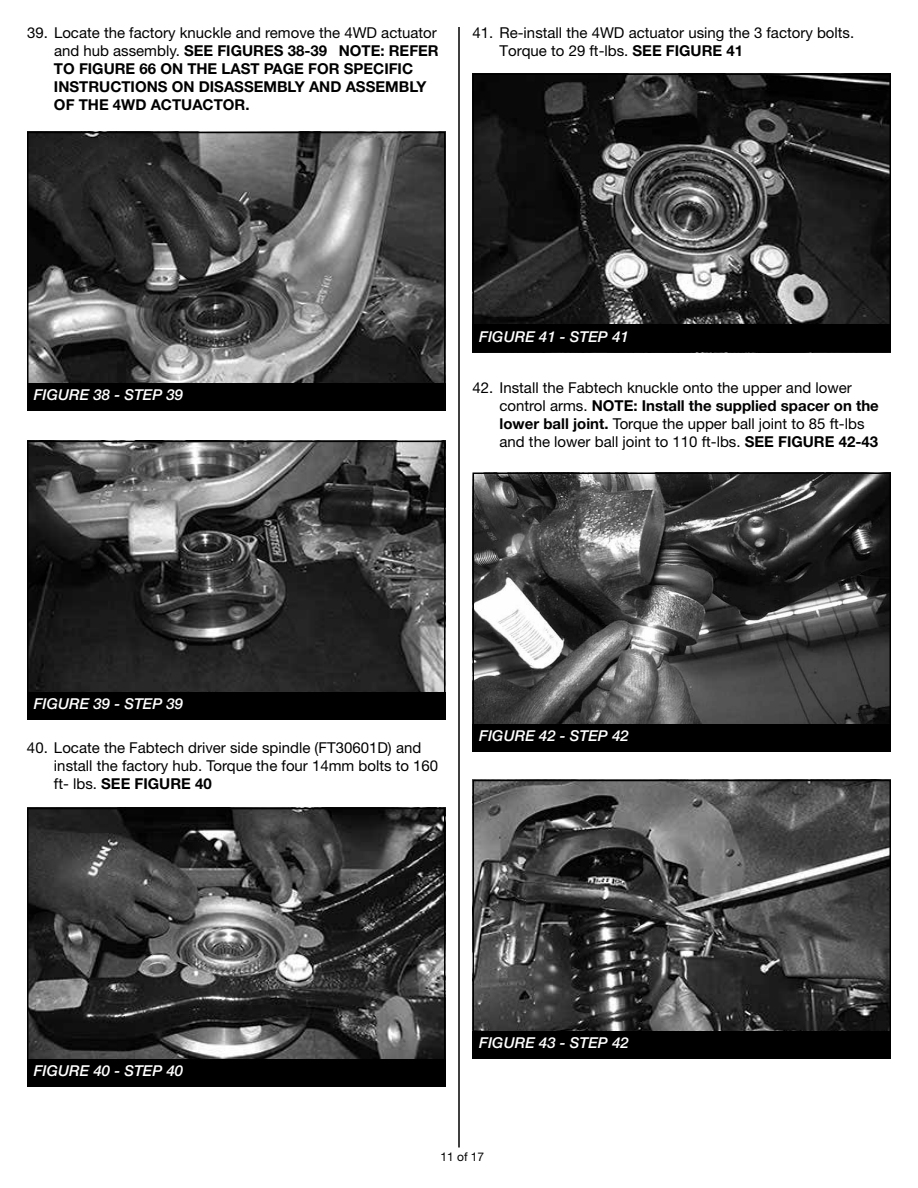
<style>
.page{position:relative;width:918px;height:1188px;background:#fff}
.page>*{position:absolute;margin:0;border:0;box-sizing:border-box;transform-origin:0 0}
.t1{font:15px/18px "Helvetica Neue LT Std";color:#000}
.t2{font:700 15px/18px "Helvetica Neue LT Std";color:#000}
.t3{font:italic 500 15px "Helvetica Neue LT Std";color:#fff}
.t4{font:12px "Helvetica Neue LT Std";color:#000}
.s1{font-weight:400}
.s2{font-weight:700}
</style>
<div class="page">
<hr style="left:458px;top:27px;width:2px;height:1121px;background:#000">
<img style="left:30px;top:135px;width:413px;height:248px">
<div style="left:27px;top:132px;width:419px;height:279px;border:2px solid #000"></div>
<div style="left:27px;top:383px;width:419px;height:28px;background:#000"></div>
<img style="left:30px;top:444px;width:413px;height:248px">
<div style="left:27px;top:441px;width:419px;height:279px;border:2px solid #000"></div>
<div style="left:27px;top:692px;width:419px;height:28px;background:#000"></div>
<img style="left:30px;top:811px;width:413px;height:248px">
<div style="left:27px;top:808px;width:419px;height:279px;border:2px solid #000"></div>
<div style="left:27px;top:1059px;width:419px;height:28px;background:#000"></div>
<img style="left:475px;top:475px;width:413px;height:249px">
<div style="left:472px;top:472px;width:419px;height:280px;border:2px solid #000"></div>
<div style="left:472px;top:724px;width:419px;height:28px;background:#000"></div>
<img style="left:475px;top:76px;width:413px;height:249px">
<div style="left:472px;top:73px;width:419px;height:279px;border:2px solid #000"></div>
<div style="left:472px;top:325px;width:419px;height:27px;background:#000"></div>
<img style="left:475px;top:783px;width:413px;height:248px">
<div style="left:472px;top:780px;width:419px;height:279px;border:2px solid #000"></div>
<div style="left:472px;top:1031px;width:419px;height:28px;background:#000"></div>
<p class="t2" style="left:54px;top:23px;width:386px;text-indent:-27px"><span class="s1">39. Locate the factory knuckle and remove the 4WD actuator and hub assembly.</span> SEE FIGURES 38-39 NOTE: REFER TO FIGURE 66 ON THE LAST PAGE FOR SPECIFIC INSTRUCTIONS ON DISASSEMBLY AND ASSEMBLY OF THE 4WD ACTUACTOR.</p>
<p class="t1" style="left:499px;top:23px;width:356px;text-indent:-27px">41. Re-install the 4WD actuator using the 3 factory bolts.<br>Torque to 29 ft-lbs. <span class="s2">SEE FIGURE 41</span></p>
<p class="t3" style="left:34px;top:386px;width:151px">FIGURE 38 - STEP 39</p>
<p class="t3" style="left:479px;top:328px;width:151px">FIGURE 41 - STEP 41</p>
<p class="t1" style="left:499px;top:379px;width:381px;text-indent:-27px">42. Install the Fabtech knuckle onto the upper and lower control arms. <span class="s2">NOTE: Install the supplied spacer on the lower ball joint.</span> Torque the upper ball joint to 85 ft-lbs and the lower ball joint to 110 ft-lbs. <span class="s2">SEE FIGURE 42-43</span></p>
<p class="t3" style="left:34px;top:695px;width:151px">FIGURE 39 - STEP 39</p>
<p class="t1" style="left:54px;top:739px;width:386px;text-indent:-27px">40. Locate the Fabtech driver side spindle (FT30601D) and install the factory hub. Torque the four 14mm bolts to 160 ft- lbs. <span class="s2">SEE FIGURE 40</span></p>
<p class="t3" style="left:479px;top:727px;width:151px">FIGURE 42 - STEP 42</p>
<p class="t3" style="left:34px;top:1062px;width:151px">FIGURE 40 - STEP 40</p>
<p class="t3" style="left:479px;top:1034px;width:151px">FIGURE 43 - STEP 42</p>
<p class="t4" style="left:440px;top:1150px;width:45px">11 of 17</p>
</div>
